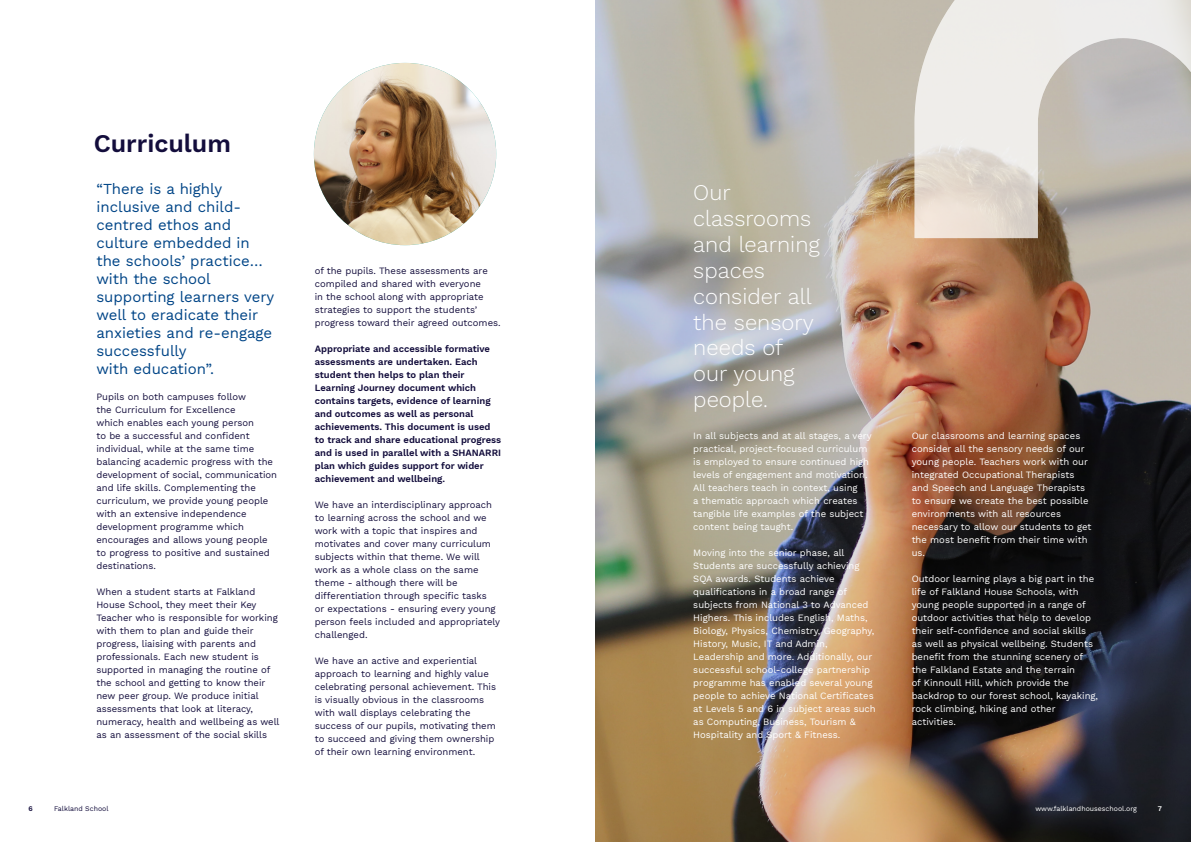
<style>
.page{position:relative;width:1191px;height:842px;background:#fff}
.page>*{position:absolute;margin:0;border:0;box-sizing:border-box;transform-origin:0 0}
.t1{font:25px "Work Sans";color:#130d3c}
.t2{font:300 22px/25.8px "Work Sans";color:#fff}
.t3{font:15px/18px "Work Sans";color:#004587}
.t4{font:9.5px/13px "Work Sans";color:#130d3c}
.t5{font:9.5px/13px "Work Sans";color:#fff}
.t6{font:7px "Work Sans";color:#fff}
.t7{font:7px "Work Sans";color:#130d3c}
</style>
<div class="page">
<img style="left:595px;top:0;width:596px;height:842px">
<img style="left:314px;top:63px;width:182px;height:182px;border-radius:91px">
<svg style="left:914px;top:0;width:277px;height:238px;background:#d3cfc9"></svg>
<h1 class="t1" style="left:94px;top:125px;width:139px">Curriculum</h1>
<h3 class="t3" style="left:96px;top:180px;width:179px">“There is a highly inclusive and child&shy;centred ethos and culture embedded in the schools’ practice… with the school supporting learners very well to eradicate their anxieties and re-engage successfully<br>with education”.</h3>
<p class="t4" style="left:96px;top:390px;width:182px">Pupils on both campuses follow<br>the Curriculum for Excellence<br>which enables each young person<br>to be a successful and confident individual, while at the same time balancing academic progress with the development of social, communication and life skills. Complementing the curriculum, we provide young people with an extensive independence development programme which encourages and allows young people to progress to positive and sustained destinations.</p>
<p class="t4" style="left:96px;top:585px;width:185px">When a student starts at Falkland House School, they meet their Key Teacher who is responsible for working with them to plan and guide their progress, liaising with parents and professionals. Each new student is supported in managing the routine of the school and getting to know their new peer group. We produce initial assessments that look at literacy, numeracy, health and wellbeing as well as an assessment of the social skills</p>
<p class="t7" style="left:28px;top:803px;width:6px">6</p>
<p class="t7" style="left:54px;top:803px;width:56px">Falkland School</p>
<p class="t4" style="left:315px;top:264px;width:187px">of the pupils. These assessments are compiled and shared with everyone<br>in the school along with appropriate strategies to support the students’ progress toward their agreed outcomes.</p>
<p class="t4" style="left:315px;top:342px;width:188px">Appropriate and accessible formative assessments are undertaken. Each student then helps to plan their Learning Journey document which contains targets, evidence of learning and outcomes as well as personal achievements. This document is used to track and share educational progress and is used in parallel with a SHANARRI plan which guides support for wider achievement and wellbeing.</p>
<p class="t4" style="left:315px;top:497px;width:187px">We have an interdisciplinary approach to learning across the school and we work with a topic that inspires and motivates and cover many curriculum subjects within that theme. We will work as a whole class on the same theme - although there will be differentiation through specific tasks<br>or expectations - ensuring every young person feels included and appropriately challenged.</p>
<p class="t4" style="left:315px;top:653px;width:183px">We have an active and experiential approach to learning and highly value celebrating personal achievement. This is visually obvious in the classrooms with wall displays celebrating the success of our pupils, motivating them to succeed and giving them ownership of their own learning environment.</p>
<h2 class="t2" style="left:693px;top:179px;width:128px">Our classrooms and learning spaces consider all the sensory needs of our young people.</h2>
<p class="t5" style="left:693px;top:429px;width:180px">In all subjects and at all stages, a very practical, project-focused curriculum is employed to ensure continued high levels of engagement and motivation.<br>All teachers teach in context, using<br>a thematic approach which creates tangible life examples of the subject content being taught.</p>
<p class="t5" style="left:693px;top:546px;width:184px">Moving into the senior phase, all Students are successfully achieving SQA awards. Students achieve qualifications in a broad range of subjects from National 3 to Advanced Highers. This includes English, Maths, Biology, Physics, Chemistry, Geography, History, Music, IT and Admin, Leadership and more. Additionally, our successful school-college partnership programme has enabled several young people to achieve National Certificates at Levels 5 and 6 in subject areas such as Computing, Business, Tourism &amp; Hospitality and Sport &amp; Fitness.</p>
<p class="t5" style="left:911px;top:429px;width:181px">Our classrooms and learning spaces consider all the sensory needs of our young people. Teachers work with our integrated Occupational Therapists and Speech and Language Therapists to ensure we create the best possible environments with all resources necessary to allow our students to get the most benefit from their time with us.</p>
<p class="t5" style="left:911px;top:572px;width:188px">Outdoor learning plays a big part in the life of Falkland House Schools, with young people supported in a range of outdoor activities that help to develop their self-confidence and social skills as well as physical wellbeing. Students benefit from the stunning scenery of the Falkland Estate and the terrain<br>of Kinnoull Hill, which provide the backdrop to our forest school, kayaking, rock climbing, hiking and other activities.</p>
<p class="t6" style="left:1035px;top:803px;width:103px">www.falklandhouseschool.org</p>
<p class="t6" style="left:1158px;top:803px;width:6px">7</p>
</div>
